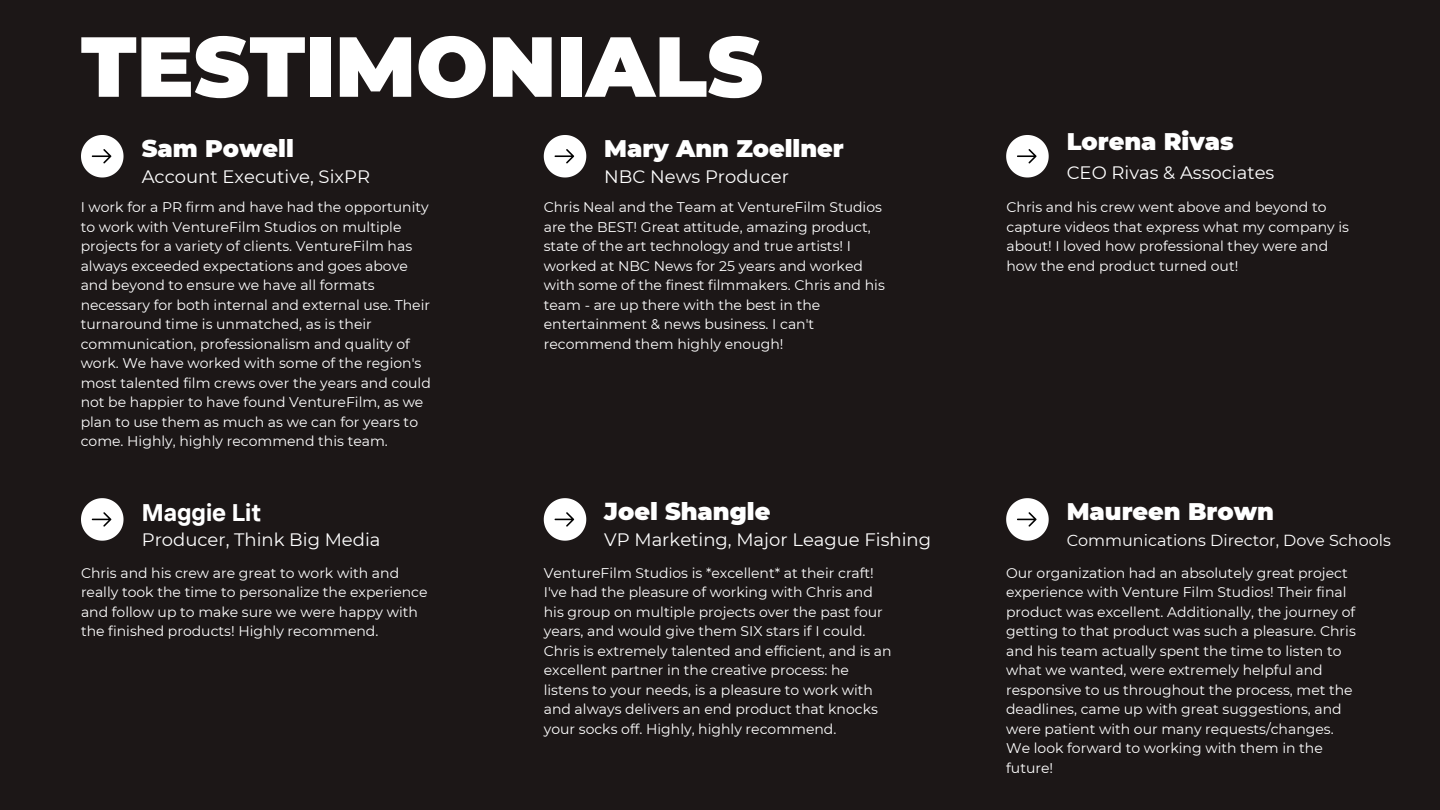
<style>
.page{position:relative;width:1440px;height:810px;background:#1c1717}
.page>*{position:absolute;margin:0;border:0;box-sizing:border-box;transform-origin:0 0}
.t1{font:900 85px "Montserrat";color:#fff}
.t2{font:900 24px "Montserrat";color:#fff}
.t3{font:700 24px "TT Interphases";color:#fff}
.t4{font:18px "Montserrat";color:#fff}
.t5{font:16px "Montserrat";color:#fff}
.t6{font:14px/19.5px "Montserrat";color:#fff}
</style>
<div class="page">
<svg style="left:81px;top:135px;width:43px;height:43px"></svg>
<svg style="left:81px;top:498px;width:43px;height:43px"></svg>
<svg style="left:544px;top:135px;width:42px;height:43px"></svg>
<svg style="left:544px;top:498px;width:42px;height:43px"></svg>
<svg style="left:1006px;top:135px;width:43px;height:43px"></svg>
<svg style="left:1006px;top:498px;width:43px;height:43px"></svg>
<h2 class="t1" style="left:81px;top:15px;width:684px">TESTIMONIALS</h2>
<h2 class="t2" style="left:142px;top:133px;width:154px">Sam Powell</h2>
<p class="t4" style="left:142px;top:166px;width:230px">Account Executive, SixPR</p>
<p class="t6" style="left:81px;top:197px;width:352px">I work for a PR firm and have had the opportunity to work with VentureFilm Studios on multiple projects for a variety of clients. VentureFilm has always exceeded expectations and goes above and beyond to ensure we have all formats necessary for both internal and external use. Their turnaround time is unmatched, as is their communication, professionalism and quality of work. We have worked with some of the region's most talented film crews over the years and could not be happier to have found VentureFilm, as we plan to use them as much as we can for years to come. Highly, highly recommend this team.</p>
<h1 class="t2" style="left:604px;top:133px;width:241px">Mary Ann Zoellner</h1>
<p class="t2" style="left:1067px;top:126px;width:169px">Lorena Rivas</p>
<h3 class="t4" style="left:604px;top:166px;width:186px">NBC News Producer</h3>
<p class="t4" style="left:1067px;top:162px;width:209px">CEO Rivas &amp; Associates</p>
<p class="t6" style="left:544px;top:197px;width:343px">Chris Neal and the Team at VentureFilm Studios are the BEST! Great attitude, amazing product, state of the art technology and true artists! I worked at NBC News for 25 years and worked with some of the finest filmmakers. Chris and his team - are up there with the best in the entertainment &amp; news business. I can't recommend them highly enough!</p>
<p class="t6" style="left:1006px;top:197px;width:344px">Chris and his crew went above and beyond to capture videos that express what my company is about! I loved how professional they were and how the end product turned out!</p>
<h2 class="t3" style="left:142px;top:497px;width:121px">Maggie Lit</h2>
<h3 class="t2" style="left:604px;top:497px;width:168px">Joel Shangle</h3>
<p class="t2" style="left:1067px;top:497px;width:209px">Maureen Brown</p>
<h2 class="t4" style="left:142px;top:529px;width:240px">Producer, Think Big Media</h2>
<h3 class="t4" style="left:604px;top:529px;width:328px">VP Marketing, Major League Fishing</h3>
<p class="t5" style="left:1067px;top:530px;width:326px">Communications Director, Dove Schools</p>
<h2 class="t6" style="left:81px;top:563px;width:348px">Chris and his crew are great to work with and really took the time to personalize the experience and follow up to make sure we were happy with the finished products! Highly recommend.</h2>
<h3 class="t6" style="left:544px;top:563px;width:349px">VentureFilm Studios is *excellent* at their craft!<br>I've had the pleasure of working with Chris and his group on multiple projects over the past four years, and would give them SIX stars if I could.<br>Chris is extremely talented and efficient, and is an excellent partner in the creative process: he listens to your needs, is a pleasure to work with and always delivers an end product that knocks your socks off. Highly, highly recommend.</h3>
<p class="t6" style="left:1006px;top:563px;width:351px">Our organization had an absolutely great project experience with Venture Film Studios! Their final product was excellent. Additionally, the journey of getting to that product was such a pleasure. Chris and his team actually spent the time to listen to what we wanted, were extremely helpful and responsive to us throughout the process, met the deadlines, came up with great suggestions, and were patient with our many requests/changes.<br>We look forward to working with them in the future!</p>
</div>
